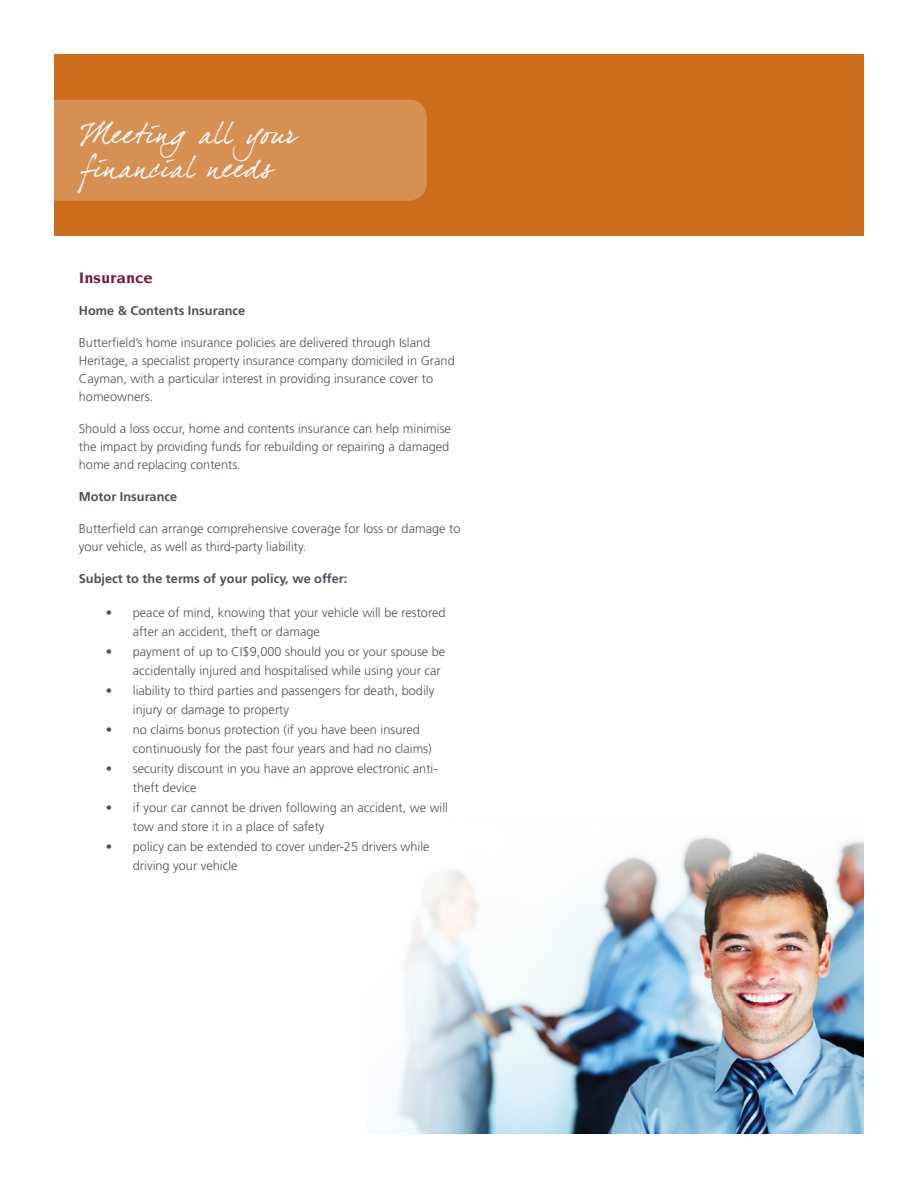
<style>
.page{position:relative;width:918px;height:1188px;background:#fff}
.page>*{position:absolute;margin:0;border:0;box-sizing:border-box;transform-origin:0 0}
.t1{font:28.5px/34.2px "Dear Joefour";letter-spacing:.025em;color:#fff}
.t2{font:700 16.5px "Novarese LT";color:#701c45}
.t3{font:300 12.75px/19.5px "Frutiger LT";color:#4d525a}
.t4{font:700 12.75px "Frutiger LT";color:#4d525a}
</style>
<div class="page">
<img style="left:388px;top:837px;width:476px;height:297px">
<div style="left:54px;top:54px;width:810px;height:181px;background:#cb6d1c"></div>
<svg style="left:12px;top:100px;width:415px;height:101px;background:#da9962"></svg>
<h1 class="t1" style="left:81px;top:116px;width:217px">Meeting all your financial needs</h1>
<p class="t2" style="left:79px;top:268px;width:76px">Insurance</p>
<p class="t4" style="left:79px;top:303px;width:168px">Home &amp; Contents Insurance</p>
<p class="t3" style="left:79px;top:334px;width:377px;line-height:18px">Butterfield’s home insurance policies are delivered through Island Heritage, a specialist property insurance company domiciled in Grand Cayman, with a particular interest in providing insurance cover to homeowners.</p>
<p class="t3" style="left:79px;top:420px;width:374px;line-height:18px">Should a loss occur, home and contents insurance can help minimise the impact by providing funds for rebuilding or repairing a damaged home and replacing contents.</p>
<p class="t4" style="left:79px;top:489px;width:100px">Motor Insurance</p>
<p class="t3" style="left:79px;top:520px;width:383px;line-height:18px">Butterfield can arrange comprehensive coverage for loss or damage to your vehicle, as well as third-party liability.</p>
<p class="t4" style="left:79px;top:571px;width:270px">Subject to the terms of your policy, we offer:</p>
<p class="t3" style="left:133px;top:603px;width:314px;text-indent:-27px">• peace of mind, knowing that your vehicle will be restored after an accident, theft or damage</p>
<p class="t3" style="left:133px;top:642px;width:314px;text-indent:-27px">• payment of up to CI$9,000 should you or your spouse be accidentally injured and hospitalised while using your car</p>
<p class="t3" style="left:133px;top:681px;width:303px;text-indent:-27px">• liability to third parties and passengers for death, bodily injury or damage to property</p>
<p class="t3" style="left:133px;top:720px;width:300px;text-indent:-27px">• no claims bonus protection (if you have been insured continuously for the past four years and had no claims)</p>
<p class="t3" style="left:133px;top:759px;width:306px;text-indent:-27px">• security discount in you have an approve electronic anti&shy;theft device</p>
<p class="t3" style="left:133px;top:798px;width:317px;text-indent:-27px">• if your car cannot be driven following an accident, we will tow and store it in a place of safety</p>
<p class="t3" style="left:133px;top:837px;width:298px;text-indent:-27px">• policy can be extended to cover under-25 drivers while driving your vehicle</p>
</div>
